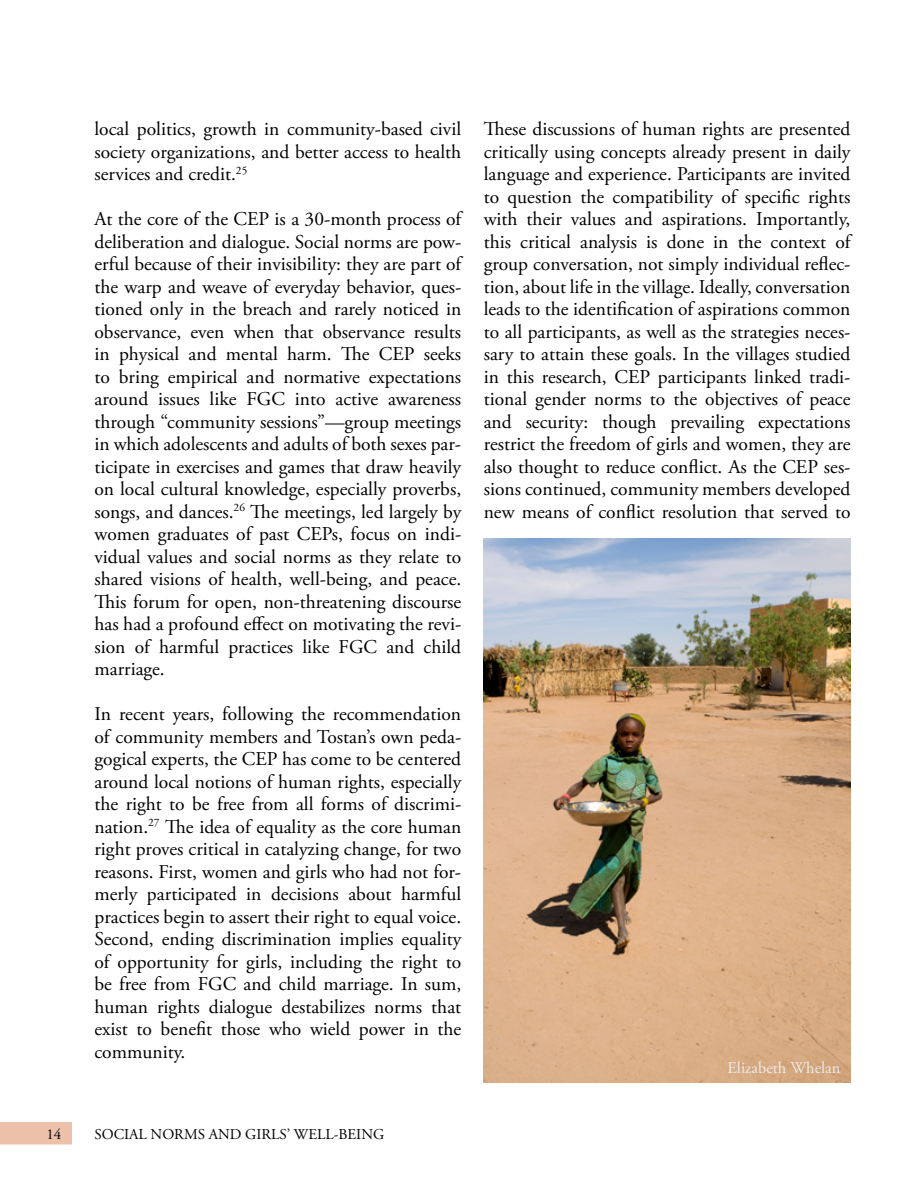
<style>
.page{position:relative;width:918px;height:1188px;background:#fff}
.page>*{position:absolute;margin:0;border:0;box-sizing:border-box;transform-origin:0 0}
.t1{font:19.5px/22.5px "Adobe Garamond Pro";color:#000;text-align:justify}
.t2{font:16.5px "Adobe Garamond Pro";color:#ecebeb}
.t3{font:15px "Adobe Garamond Pro";color:#000}
</style>
<div class="page">
<div style="left:0;top:1122px;width:72px;height:22px;background:#edc0aa"></div>
<img style="left:484px;top:538px;width:366px;height:545px">
<p class="t1" style="left:94px;top:118px;width:368px">local politics, growth in community-based civil society organizations, and better access to health services and credit.<sup>25</sup></p>
<p class="t1" style="left:94px;top:208px;width:368px">At the core of the CEP is a 30-month process of deliberation and dialogue. Social norms are pow&shy;erful because of their invisibility: they are part of the warp and weave of everyday behavior, ques&shy;tioned only in the breach and rarely noticed in observance, even when that observance results in physical and mental harm. The CEP seeks to bring empirical and normative expectations around issues like FGC into active awareness through “community sessions”—group meetings in which adolescents and adults of both sexes par&shy;ticipate in exercises and games that draw heavily on local cultural knowledge, especially proverbs, songs, and dances.<sup>26</sup> The meetings, led largely by women graduates of past CEPs, focus on indi&shy;vidual values and social norms as they relate to shared visions of health, well-being, and peace.<br>This forum for open, non-threatening discourse has had a profound effect on motivating the revi&shy;sion of harmful practices like FGC and child marriage.</p>
<p class="t1" style="left:94px;top:703px;width:368px">In recent years, following the recommendation of community members and Tostan’s own peda&shy;gogical experts, the CEP has come to be centered around local notions of human rights, especially the right to be free from all forms of discrimi&shy;nation.<sup>27</sup> The idea of equality as the core human right proves critical in catalyzing change, for two reasons. First, women and girls who had not for&shy;merly participated in decisions about harmful practices begin to assert their right to equal voice.<br>Second, ending discrimination implies equality of opportunity for girls, including the right to be free from FGC and child marriage. In sum, human rights dialogue destabilizes norms that exist to benefit those who wield power in the community.</p>
<p class="t1" style="left:484px;top:118px;width:368px">These discussions of human rights are presented critically using concepts already present in daily language and experience. Participants are invited to question the compatibility of specific rights with their values and aspirations. Importantly, this critical analysis is done in the context of group conversation, not simply individual reflec&shy;tion, about life in the village. Ideally, conversation leads to the identification of aspirations common to all participants, as well as the strategies neces&shy;sary to attain these goals. In the villages studied in this research, CEP participants linked tradi&shy;tional gender norms to the objectives of peace and security: though prevailing expectations restrict the freedom of girls and women, they are also thought to reduce conflict. As the CEP ses&shy;sions continued, community members developed new means of conflict resolution that served to</p>
<p class="t2" style="left:728px;top:1058px;width:115px">Elizabeth Whelan</p>
<p class="t3" style="left:46px;top:1125px;width:16px">14</p>
<p class="t3" style="left:94px;top:1125px;width:291px">SOCIAL NORMS AND GIRLS’ WELL-BEING</p>
</div>
